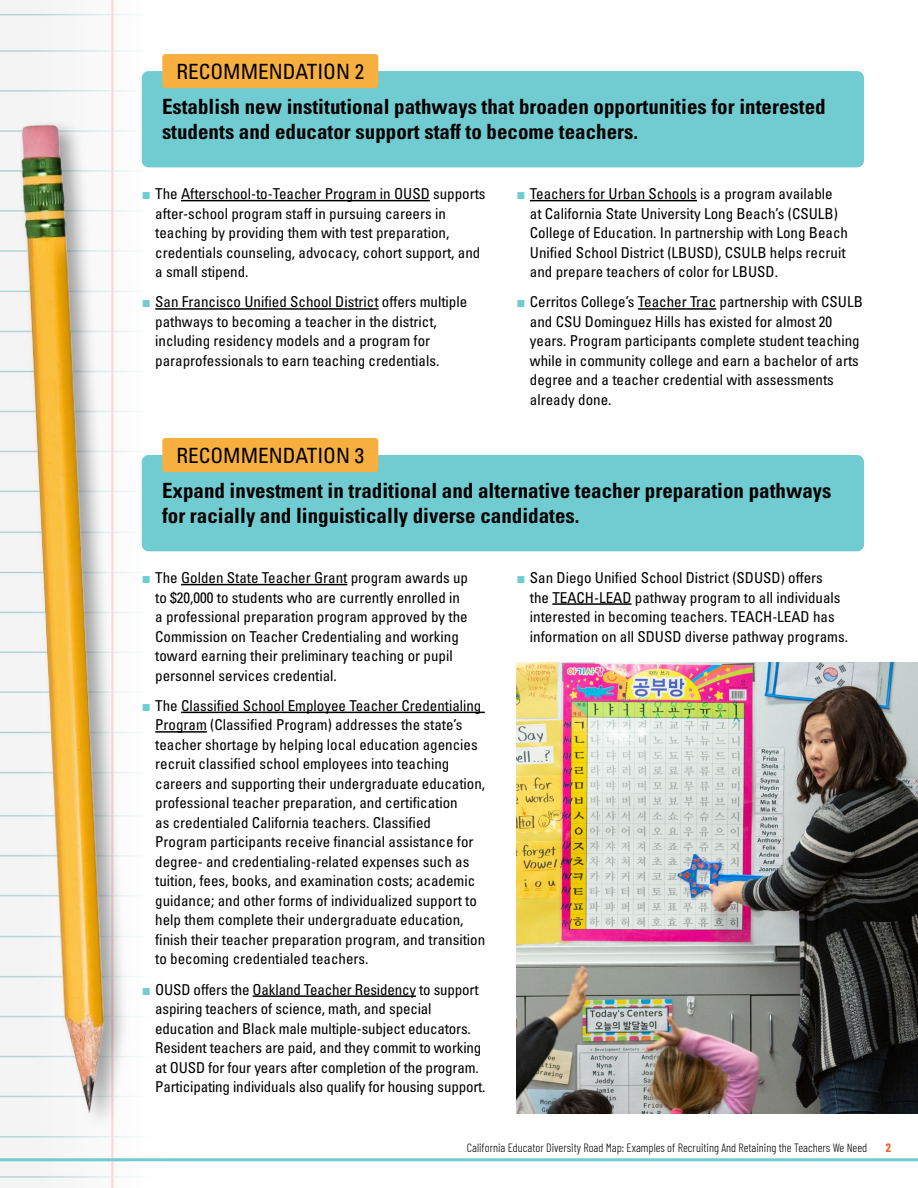
<style>
.page{position:relative;width:918px;height:1188px;background:#fff}
.page>*{position:absolute;margin:0;border:0;box-sizing:border-box;transform-origin:0 0}
.Blue_Box{font:700 condensed 21px/25.2px "Univers LT Pro";color:#000}
.Recommendation{font:condensed 21px "Univers LT Pro";color:#000}
.t1{font:condensed 15px/19.5px "Univers LT Pro";color:#000}
.t2{font:300 12px "Barlow Condensed";color:#000}
.t3{font:700 12px "Barlow Condensed";color:#ef5c25}
.s1{font-family:"Arial";font-weight:700;font-stretch:normal;color:#70ccd1}
</style>
<div class="page">
<img style="left:0;top:0;width:162px;height:1162px">
<hr style="left:181px;top:200px;width:249px;height:1px;background:#000">
<hr style="left:155px;top:308px;width:224px;height:2px;background:#000">
<hr style="left:530px;top:200px;width:167px;height:1px;background:#000">
<hr style="left:638px;top:308px;width:78px;height:2px;background:#000">
<div style="left:142px;top:71px;width:722px;height:96px;background:#70ccd1;border-radius:7px"></div>
<div style="left:162px;top:54px;width:216px;height:34px;background:#f7af3f;border-radius:3px"></div>
<div style="left:142px;top:455px;width:722px;height:96px;background:#70ccd1;border-radius:7px"></div>
<div style="left:162px;top:438px;width:216px;height:34px;background:#f7af3f;border-radius:3px"></div>
<hr style="left:181px;top:584px;width:166px;height:1px;background:#000">
<hr style="left:181px;top:712px;width:304px;height:1px;background:#000">
<hr style="left:155px;top:731px;width:52px;height:2px;background:#000">
<hr style="left:253px;top:995px;width:163px;height:2px;background:#000">
<hr style="left:552px;top:603px;width:80px;height:2px;background:#000">
<img style="left:516px;top:663px;width:402px;height:450px">
<hr style="left:0;top:1158px;width:918px;height:3px;background:#70ccd1">
<img style="left:0;top:48px;width:160px;height:1140px">
<p class="Recommendation" style="left:177px;top:58px;width:189px">RECOMMENDATION 2</p>
<p class="Blue_Box" style="left:162px;top:94px;width:665px">Establish new institutional pathways that broaden opportunities for interested students and educator support staff to become teachers.</p>
<p class="t1" style="left:155px;top:184px;width:332px;text-indent:-14px"><span class="s1">■</span> The Afterschool-to-Teacher Program in OUSD supports after-school program staff in pursuing careers in teaching by providing them with test preparation, credentials counseling, advocacy, cohort support, and a small stipend.</p>
<p class="t1" style="left:155px;top:292px;width:314px;text-indent:-14px"><span class="s1">■</span> San Francisco Unified School District offers multiple pathways to becoming a teacher in the district, including residency models and a program for paraprofessionals to earn teaching credentials.</p>
<p class="Recommendation" style="left:177px;top:442px;width:189px">RECOMMENDATION 3</p>
<p class="t1" style="left:530px;top:184px;width:320px;text-indent:-14px"><span class="s1">■</span> Teachers for Urban Schools is a program available at California State University Long Beach’s (CSULB)<br>College of Education. In partnership with Long Beach Unified School District (LBUSD), CSULB helps recruit and prepare teachers of color for LBUSD.</p>
<p class="t1" style="left:530px;top:292px;width:335px;text-indent:-14px"><span class="s1">■</span> Cerritos College’s Teacher Trac partnership with CSULB and CSU Dominguez Hills has existed for almost 20 years. Program participants complete student teaching while in community college and earn a bachelor of arts degree and a teacher credential with assessments already done.</p>
<p class="Blue_Box" style="left:162px;top:478px;width:671px">Expand investment in traditional and alternative teacher preparation pathways for racially and linguistically diverse candidates.</p>
<p class="t1" style="left:155px;top:568px;width:314px;text-indent:-14px"><span class="s1">■</span> The Golden State Teacher Grant program awards up to $20,000 to students who are currently enrolled in a professional preparation program approved by the Commission on Teacher Credentialing and working toward earning their preliminary teaching or pupil personnel services credential.</p>
<p class="t1" style="left:155px;top:695px;width:331px;text-indent:-14px"><span class="s1">■</span> The Classified School Employee Teacher Credentialing Program (Classified Program) addresses the state’s teacher shortage by helping local education agencies recruit classified school employees into teaching careers and supporting their undergraduate education, professional teacher preparation, and certification<br>as credentialed California teachers. Classified Program participants receive financial assistance for degree- and credentialing-related expenses such as tuition, fees, books, and examination costs; academic guidance; and other forms of individualized support to help them complete their undergraduate education, finish their teacher preparation program, and transition to becoming credentialed teachers.</p>
<p class="t1" style="left:155px;top:979px;width:332px;text-indent:-14px"><span class="s1">■</span> OUSD offers the Oakland Teacher Residency to support aspiring teachers of science, math, and special education and Black male multiple-subject educators.<br>Resident teachers are paid, and they commit to working at OUSD for four years after completion of the program.<br>Participating individuals also qualify for housing support.</p>
<p class="t1" style="left:530px;top:568px;width:320px;text-indent:-14px"><span class="s1">■</span> San Diego Unified School District (SDUSD) offers<br>the TEACH-LEAD pathway program to all individuals interested in becoming teachers. TEACH-LEAD has information on all SDUSD diverse pathway programs.</p>
<p class="t2" style="left:467px;top:1139px;width:402px">California Educator Diversity Road Map: Examples of Recruiting And Retaining the Teachers We Need</p>
<p class="t3" style="left:886px;top:1139px;width:7px">2</p>
</div>
